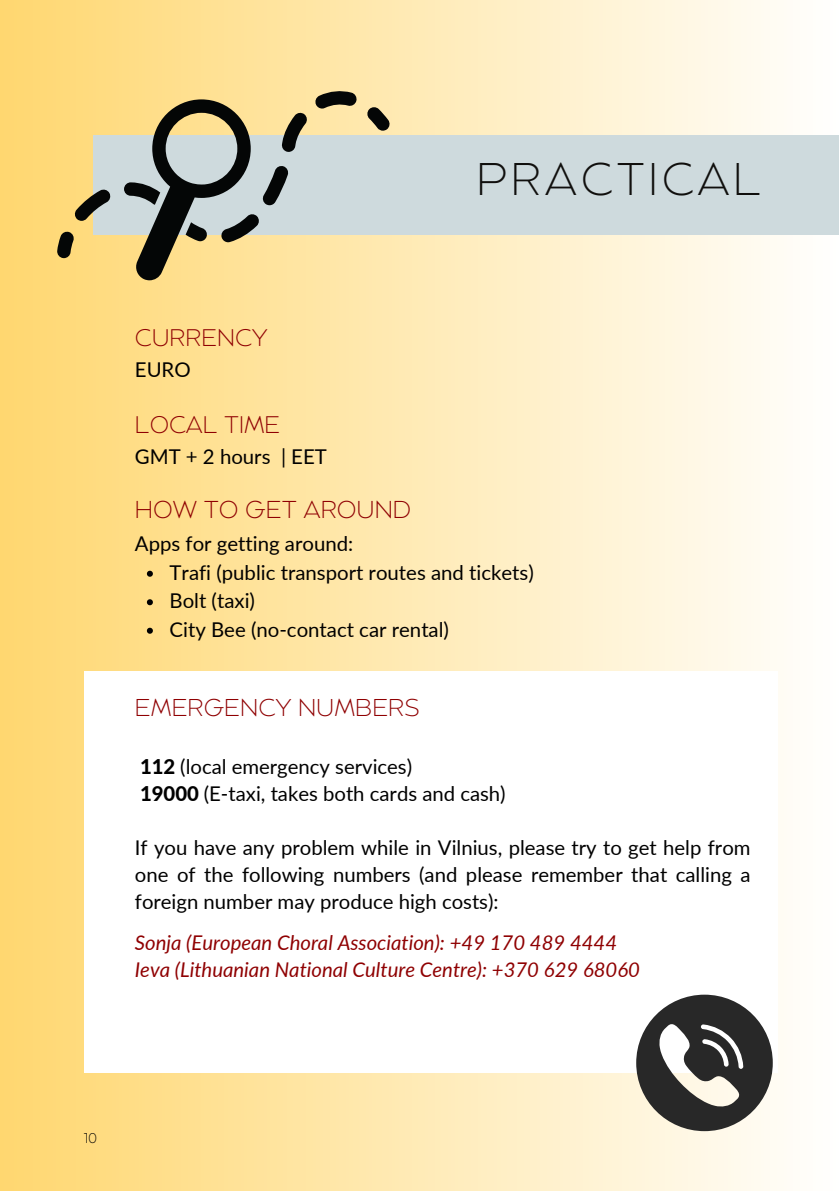
<style>
.page{position:relative;width:839px;height:1191px;background:#fff}
.page>*{position:absolute;margin:0;border:0;box-sizing:border-box;transform-origin:0 0}
.t1{font:200 45.6px "Balgin";letter-spacing:.08em;color:#100f0d}
.t2{font:200 24.4px "Balgin";color:#8f0002}
.t3{font:200 24px "Balgin";color:#8f0002}
.t4{font:20.4px/27px "Lato";color:#000;text-align:justify}
.t5{font:italic 20.4px "Lato";color:#8f0002}
.t6{font:200 14px "Balgin";color:#000}
.s1{font-weight:800}
</style>
<div class="page">
<div style="left:0;top:0;width:838px;height:1191px;background:linear-gradient(to right,#ffd770,#fffffe)"></div>
<div style="left:94px;top:135px;width:744px;height:99px;background:#cedadd"></div>
<svg style="left:147px;top:571px;width:6px;height:6px"></svg>
<svg style="left:147px;top:599px;width:6px;height:6px"></svg>
<svg style="left:147px;top:628px;width:6px;height:6px"></svg>
<div style="left:84px;top:671px;width:693px;height:402px;background:#fff"></div>
<svg style="left:636px;top:995px;width:136px;height:136px"></svg>
<svg style="left:57px;top:231px;width:18px;height:27px"></svg>
<svg style="left:74px;top:189px;width:37px;height:32px"></svg>
<svg style="left:314px;top:90px;width:43px;height:19px"></svg>
<svg style="left:366px;top:107px;width:24px;height:24px"></svg>
<svg style="left:124px;top:99px;width:184px;height:181px"></svg>
<p class="t3" style="left:135px;top:328px;width:134px">CURRENCY</p>
<p class="t4" style="left:135px;top:356px;width:57px">EURO</p>
<p class="t3" style="left:135px;top:415px;width:147px">LOCAL TIME</p>
<p class="t4" style="left:135px;top:443px;width:193px">GMT + 2 hours | EET</p>
<p class="t2" style="left:135px;top:500px;width:278px">HOW TO GET AROUND</p>
<p class="t4" style="left:135px;top:530px;width:220px">Apps for getting around:</p>
<p class="t1" style="left:476px;top:161px;width:286px">PRACTICAL</p>
<p class="t4" style="left:169px;top:558px;width:366px">Trafi (public transport routes and tickets)</p>
<p class="t4" style="left:169px;top:587px;width:87px">Bolt (taxi)</p>
<p class="t4" style="left:169px;top:615px;width:281px">City Bee (no-contact car rental)</p>
<p class="t2" style="left:135px;top:697px;width:286px">EMERGENCY NUMBERS</p>
<p class="t4" style="left:140px;top:753px;width:273px"><span class="s1">112</span> (local emergency services)</p>
<p class="t4" style="left:140px;top:780px;width:367px"><span class="s1">19000</span> (E-taxi, takes both cards and cash)</p>
<p class="t4" style="left:135px;top:834px;width:617px">If you have any problem while in Vilnius, please try to get help from one of the following numbers (and please remember that calling a foreign number may produce high costs):</p>
<p class="t5" style="left:135px;top:930px;width:483px">Sonja (European Choral Association): +49 170 489 4444</p>
<p class="t5" style="left:135px;top:957px;width:506px">Ieva (Lithuanian National Culture Centre): +370 629 68060</p>
<p class="t6" style="left:84px;top:1133px;width:14px">10</p>
</div>
